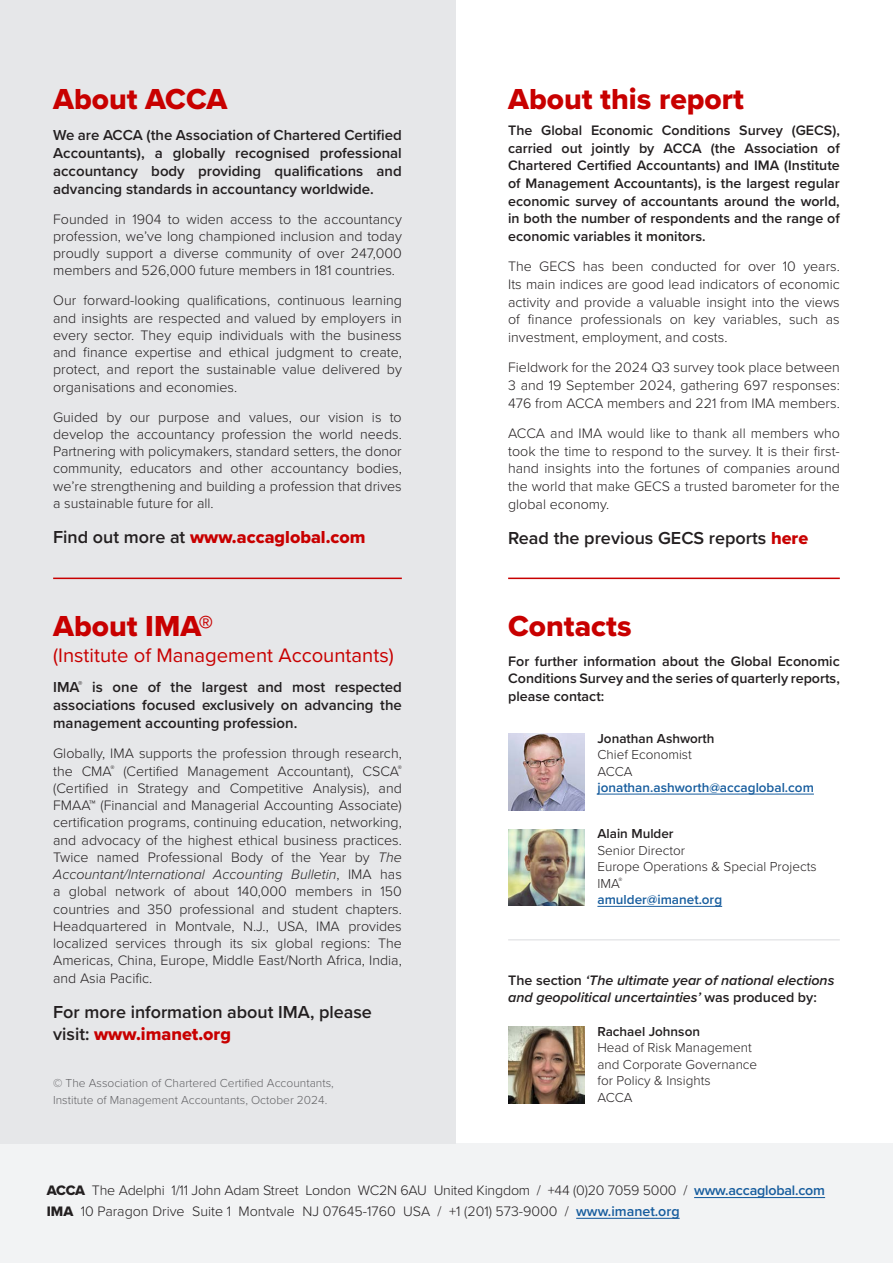
<style>
.page{position:relative;width:893px;height:1263px;background:#fff}
.page>*{position:absolute;margin:0;border:0;box-sizing:border-box;transform-origin:0 0}
.t1{font:30px "Proxima Nova Extrabld";color:#c80000}
.t2{font:20.25px "Proxima Nova";color:#c80000}
.t3{font:600 18px "Proxima Nova";color:#231f20}
.t4{font:18px "Proxima Nova Extrabld";color:#c80000}
.t5{font:600 15px/18px "Proxima Nova";color:#231f20;text-align:justify}
.t6{font:300 14.25px/17.2px "Proxima Nova";color:#231f20;text-align:justify}
.t7{font:600 14.25px/17.7px "Proxima Nova";color:#231f20;text-align:justify}
.t8{font:italic 600 14.25px/17.2px "Proxima Nova";color:#231f20}
.t9{font:300 13.5px/16.5px "Proxima Nova";color:#231f20}
.t10{font:600 13.5px "Proxima Nova";color:#231f20}
.t11{font:600 13.5px "Proxima Nova";color:#175d9e}
.t12{font:300 12px/16.5px "Proxima Nova";color:#636366}
.s1{font-family:"Proxima Nova";font-weight:600;color:#231f20}
.s2{font-style:italic}
.s3{font-family:"Proxima Nova Extrabld";font-weight:400;color:#c80000}
.s4{font-weight:600;color:#175d9e}
.s5{font-style:normal}
.s6{font-family:"Proxima Nova Extrabld";font-weight:400}
</style>
<div class="page">
<div style="left:0;top:1144px;width:893px;height:119px;background:#f2f3f4"></div>
<hr style="left:694px;top:1197px;width:131px;height:1px;background:#175d9e">
<hr style="left:576px;top:1218px;width:104px;height:1px;background:#175d9e">
<div style="left:0;top:0;width:455px;height:1144px;background:#e6e7e9"></div>
<hr style="left:53px;top:578px;width:349px;height:1px;background:#c80000">
<hr style="left:597px;top:793px;width:217px;height:1px;background:#175d9e">
<hr style="left:597px;top:906px;width:125px;height:1px;background:#175d9e">
<hr style="left:508px;top:578px;width:332px;height:1px;background:#c80000">
<img style="left:508px;top:733px;width:77px;height:77px">
<img style="left:508px;top:829px;width:77px;height:77px">
<img style="left:508px;top:1027px;width:77px;height:76px">
<hr style="left:508px;top:939px;width:332px;height:1px;background:#e6e7e9">
<h1 class="t1" style="left:53px;top:76px;width:176px">About ACCA</h1>
<p class="t5" style="left:53px;top:125px;width:350px">We are ACCA (the Association of Chartered Certified Accountants), a globally recognised professional accountancy body providing qualifications and advancing standards in accountancy worldwide.</p>
<p class="t6" style="left:53px;top:209px;width:350px">Founded in 1904 to widen access to the accountancy profession, we’ve long championed inclusion and today proudly support a diverse community of over 247,000 members and 526,000 future members in 181 countries.</p>
<p class="t6" style="left:53px;top:291px;width:350px">Our forward-looking qualifications, continuous learning and insights are respected and valued by employers in every sector. They equip individuals with the business and finance expertise and ethical judgment to create, protect, and report the sustainable value delivered by organisations and economies.</p>
<p class="t6" style="left:53px;top:407px;width:350px">Guided by our purpose and values, our vision is to develop the accountancy profession the world needs.<br>Partnering with policymakers, standard setters, the donor community, educators and other accountancy bodies, we’re strengthening and building a profession that drives a sustainable future for all.</p>
<p class="t4" style="left:53px;top:524px;width:314px"><span class="s1">Find out more at</span> www.accaglobal.com</p>
<h1 class="t1" style="left:53px;top:604px;width:162px">About IMA®</h1>
<h2 class="t2" style="left:53px;top:640px;width:342px">(Institute of Management Accountants)</h2>
<p class="t5" style="left:53px;top:678px;width:350px">IMA<sup>®</sup> is one of the largest and most respected associations focused exclusively on advancing the management accounting profession.</p>
<p class="t6" style="left:53px;top:744px;width:350px">Globally, IMA supports the profession through research, the CMA<sup>®</sup> (Certified Management Accountant), CSCA<sup>® </sup>(Certified in Strategy and Competitive Analysis), and FMAA™ (Financial and Managerial Accounting Associate) certification programs, continuing education, networking, and advocacy of the highest ethical business practices.<br>Twice named Professional Body of the Year by <span class="s2">The Accountant/International Accounting Bulletin</span>, IMA has a global network of about 140,000 members in 150 countries and 350 professional and student chapters.<br>Headquartered in Montvale, N.J., USA, IMA provides localized services through its six global regions: The Americas, China, Europe, Middle East/North Africa, India, and Asia Pacific.</p>
<p class="t3" style="left:53px;top:998px;width:320px">For more information about IMA, please</p>
<p class="t4" style="left:53px;top:1021px;width:179px"><span class="s1">visit:</span> www.imanet.org</p>
<p class="t12" style="left:53px;top:1074px;width:282px">© The Association of Chartered Certified Accountants,<br>Institute of Management Accountants, October 2024.</p>
<h1 class="t1" style="left:508px;top:76px;width:237px">About this report</h1>
<p class="t7" style="left:508px;top:121px;width:333px">The Global Economic Conditions Survey (GECS), carried out jointly by ACCA (the Association of Chartered Certified Accountants) and IMA (Institute of Management Accountants), is the largest regular economic survey of accountants around the world, in both the number of respondents and the range of economic variables it monitors.</p>
<p class="t6" style="left:508px;top:257px;width:333px;line-height:17.7px">The GECS has been conducted for over 10 years.<br>Its main indices are good lead indicators of economic activity and provide a valuable insight into the views of finance professionals on key variables, such as investment, employment, and costs.</p>
<p class="t6" style="left:508px;top:358px;width:333px;line-height:17.7px">Fieldwork for the 2024 Q3 survey took place between 3 and 19 September 2024, gathering 697 responses:<br>476 from ACCA members and 221 from IMA members.</p>
<p class="t6" style="left:508px;top:424px;width:333px;line-height:17.7px">ACCA and IMA would like to thank all members who took the time to respond to the survey. It is their first&shy;hand insights into the fortunes of companies around the world that make GECS a trusted barometer for the global economy.</p>
<p class="t3" style="left:508px;top:525px;width:302px">Read the previous GECS reports <span class="s3">here</span></p>
<h1 class="t1" style="left:508px;top:604px;width:125px">Contacts</h1>
<p class="t7" style="left:508px;top:652px;width:333px;line-height:17.2px">For further information about the Global Economic Conditions Survey and the series of quarterly reports, please contact:</p>
<p class="t10" style="left:597px;top:728px;width:119px">Jonathan Ashworth</p>
<p class="t9" style="left:597px;top:746px;width:96px">Chief Economist<br>ACCA</p>
<p class="t11" style="left:597px;top:777px;width:218px">jonathan.ashworth@accaglobal.com</p>
<p class="t10" style="left:597px;top:824px;width:78px">Alain Mulder</p>
<p class="t9" style="left:597px;top:841px;width:221px">Senior Director<br>Europe Operations &amp; Special Projects<br>IMA<sup>®<br></sup><span class="s4">amulder@imanet.org</span></p>
<p class="t8" style="left:508px;top:971px;width:328px"><span class="s5">The section</span> ‘The ultimate year of national elections and geopolitical uncertainties’ <span class="s5">was produced by:</span></p>
<p class="t10" style="left:597px;top:1021px;width:104px">Rachael Johnson</p>
<p class="t9" style="left:597px;top:1039px;width:161px">Head of Risk Management and Corporate Governance for Policy &amp; Insights<br>ACCA</p>
<p class="t6" style="left:47px;top:1179px;width:780px;line-height:20.7px"><span class="s6">ACCA</span> The Adelphi 1/11 John Adam Street London WC2N 6AU United Kingdom / +44 (0)20 7059 5000 / <span class="s4">www.accaglobal.com<br></span><span class="s6">IMA</span> 10 Paragon Drive Suite 1 Montvale NJ 07645-1760 USA / +1 (201) 573-9000 / <span class="s4">www.imanet.org</span></p>
</div>
